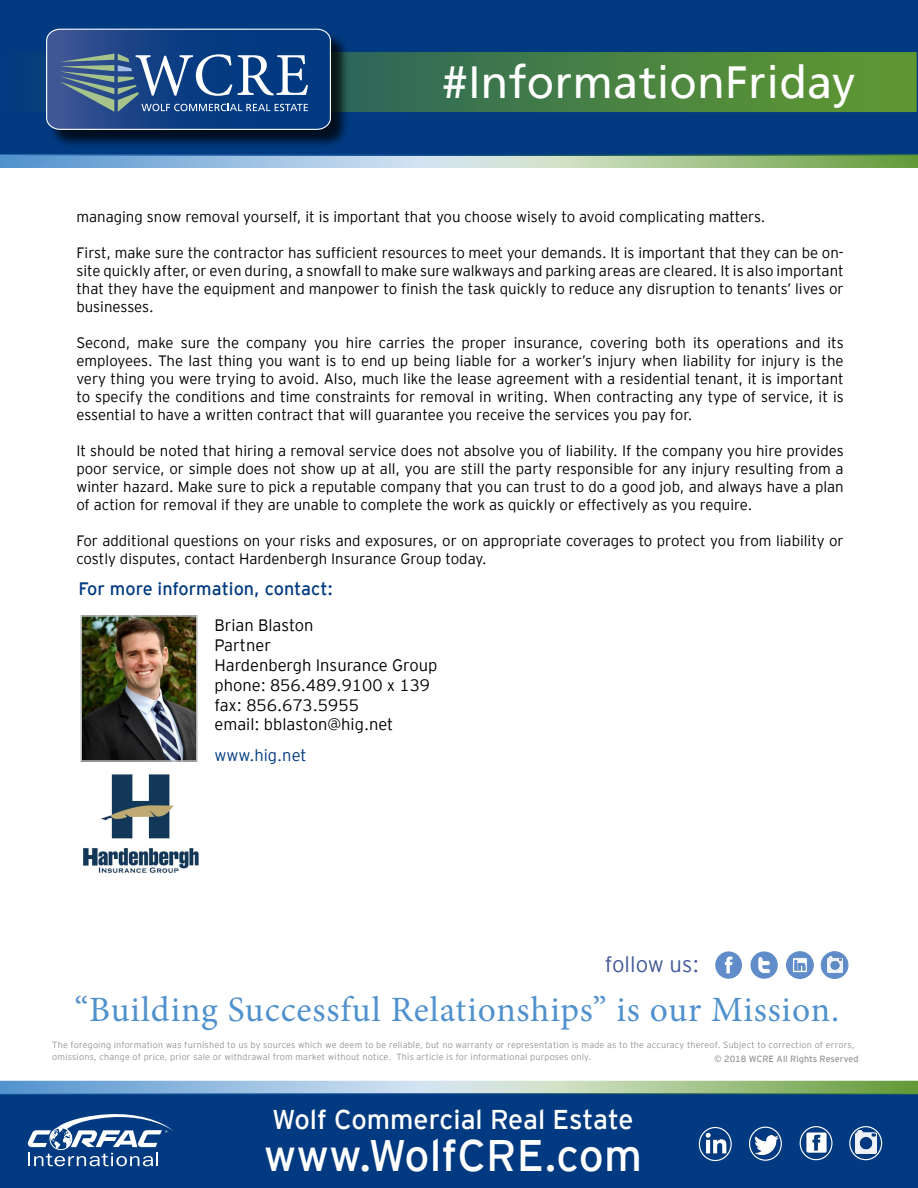
<style>
.page{position:relative;width:918px;height:1188px;background:#fff}
.page>*{position:absolute;margin:0;border:0;box-sizing:border-box;transform-origin:0 0}
.t1{font:45px "Frutiger Linotype";letter-spacing:.01em;color:#fff}
.t2{font:44.1px "EY Interstate";color:#fff}
.t3{font:35.55px "Minion Pro";letter-spacing:.025em;color:#5091cd}
.t4{font:27.15px "EY Interstate";color:#fff}
.t5{font:300 22.05px "EY Interstate";color:#445a97}
.t6{font:18px "EY Interstate";color:#013a81}
.t7{font:300 16.5px/19.8px "EY Interstate";color:#000}
.t8{font:300 16.5px "EY Interstate";color:#013a81}
.t9{font:300 15px/18px "EY Interstate";color:#000;text-align:justify}
.t10{font:300 9px/12px "EY Interstate";letter-spacing:.02em;color:#939598}
.t11{font:9px "EY Interstate";color:#939598}
</style>
<div class="page">
<div style="left:0;top:0;width:918px;height:156px;background:#013a81"></div>
<div style="left:0;top:1094px;width:918px;height:94px;background:#013a81"></div>
<svg style="left:350px;top:52px;width:567px;height:60px;background:#488143"></svg>
<div style="left:48px;top:31px;width:302px;height:117px;background:#000;opacity:.75"></div>
<svg style="left:46px;top:29px;width:285px;height:101px"></svg>
<svg style="left:557px;top:154px;width:361px;height:14px;background:#8bb17a"></svg>
<svg style="left:0;top:154px;width:557px;height:14px;background:#8fb5d5"></svg>
<svg style="left:28px;top:1114px;width:146px;height:52px"></svg>
<img style="left:704px;top:1131px;width:24px;height:25px">
<div style="left:699px;top:1127px;width:33px;height:34px;border:1px solid #fff;border-radius:50%"></div>
<img style="left:754px;top:1135px;width:24px;height:20px">
<div style="left:749px;top:1127px;width:33px;height:34px;border:1px solid #fff;border-radius:50%"></div>
<img style="left:805px;top:1132px;width:22px;height:22px">
<div style="left:800px;top:1126px;width:33px;height:34px;border:1px solid #fff;border-radius:50%"></div>
<div style="left:849px;top:1126px;width:33px;height:34px;border:1px solid #fff;border-radius:50%"></div>
<img style="left:856px;top:1131px;width:20px;height:22px">
<svg style="left:556px;top:1081px;width:362px;height:13px;background:#93b87b"></svg>
<svg style="left:0;top:1081px;width:556px;height:13px;background:#9bbedb"></svg>
<svg style="left:750px;top:951px;width:28px;height:28px"></svg>
<svg style="left:786px;top:951px;width:28px;height:28px"></svg>
<svg style="left:715px;top:951px;width:27px;height:28px"></svg>
<svg style="left:821px;top:951px;width:28px;height:28px"></svg>
<img style="left:827px;top:956px;width:16px;height:17px">
<img style="left:83px;top:618px;width:112px;height:141px">
<div style="left:80px;top:615px;width:118px;height:147px;border:2px solid #bcbec0"></div>
<img style="left:83px;top:774px;width:116px;height:99px">
<h1 class="t1" style="left:443px;top:55px;width:414px">#InformationFriday</h1>
<p class="t9" style="left:76px;top:206px;width:691px">managing snow removal yourself, it is important that you choose wisely to avoid complicating matters.</p>
<p class="t9" style="left:76px;top:242px;width:769px">First, make sure the contractor has sufficient resources to meet your demands. It is important that they can be on&shy;site quickly after, or even during, a snowfall to make sure walkways and parking areas are cleared. It is also important that they have the equipment and manpower to finish the task quickly to reduce any disruption to tenants’ lives or businesses.</p>
<p class="t9" style="left:76px;top:332px;width:769px">Second, make sure the company you hire carries the proper insurance, covering both its operations and its employees. The last thing you want is to end up being liable for a worker’s injury when liability for injury is the very thing you were trying to avoid. Also, much like the lease agreement with a residential tenant, it is important to specify the conditions and time constraints for removal in writing. When contracting any type of service, it is essential to have a written contract that will guarantee you receive the services you pay for.</p>
<p class="t9" style="left:76px;top:440px;width:769px">It should be noted that hiring a removal service does not absolve you of liability. If the company you hire provides poor service, or simple does not show up at all, you are still the party responsible for any injury resulting from a winter hazard. Make sure to pick a reputable company that you can trust to do a good job, and always have a plan of action for removal if they are unable to complete the work as quickly or effectively as you require.</p>
<p class="t9" style="left:76px;top:530px;width:769px">For additional questions on your risks and exposures, or on appropriate coverages to protect you from liability or costly disputes, contact Hardenbergh Insurance Group today.</p>
<p class="t6" style="left:79px;top:576px;width:256px">For more information, contact:</p>
<p class="t7" style="left:214px;top:615px;width:224px">Brian Blaston<br>Partner<br>Hardenbergh Insurance Group phone: 856.489.9100 x 139 fax: 856.673.5955<br>email: bblaston@hig.net</p>
<p class="t8" style="left:214px;top:743px;width:94px">www.hig.net</p>
<h3 class="t5" style="left:605px;top:948px;width:96px">follow us:</h3>
<h3 class="t3" style="left:75px;top:986px;width:766px">“Building Successful Relationships” is our Mission.</h3>
<p class="t10" style="left:52px;top:1038px;width:804px">The foregoing information was furnished to us by sources which we deem to be reliable, but no warranty or representation is made as to the accuracy thereof. Subject to correction of errors, omissions, change of price, prior sale or withdrawal from market without notice. This article is for informational purposes only.</p>
<p class="t11" style="left:714px;top:1053px;width:146px">© 2018 WCRE All Rights Reserved</p>
<h3 class="t4" style="left:272px;top:1101px;width:363px">Wolf Commercial Real Estate</h3>
<h2 class="t2" style="left:264px;top:1124px;width:380px">www.WolfCRE.com</h2>
</div>
